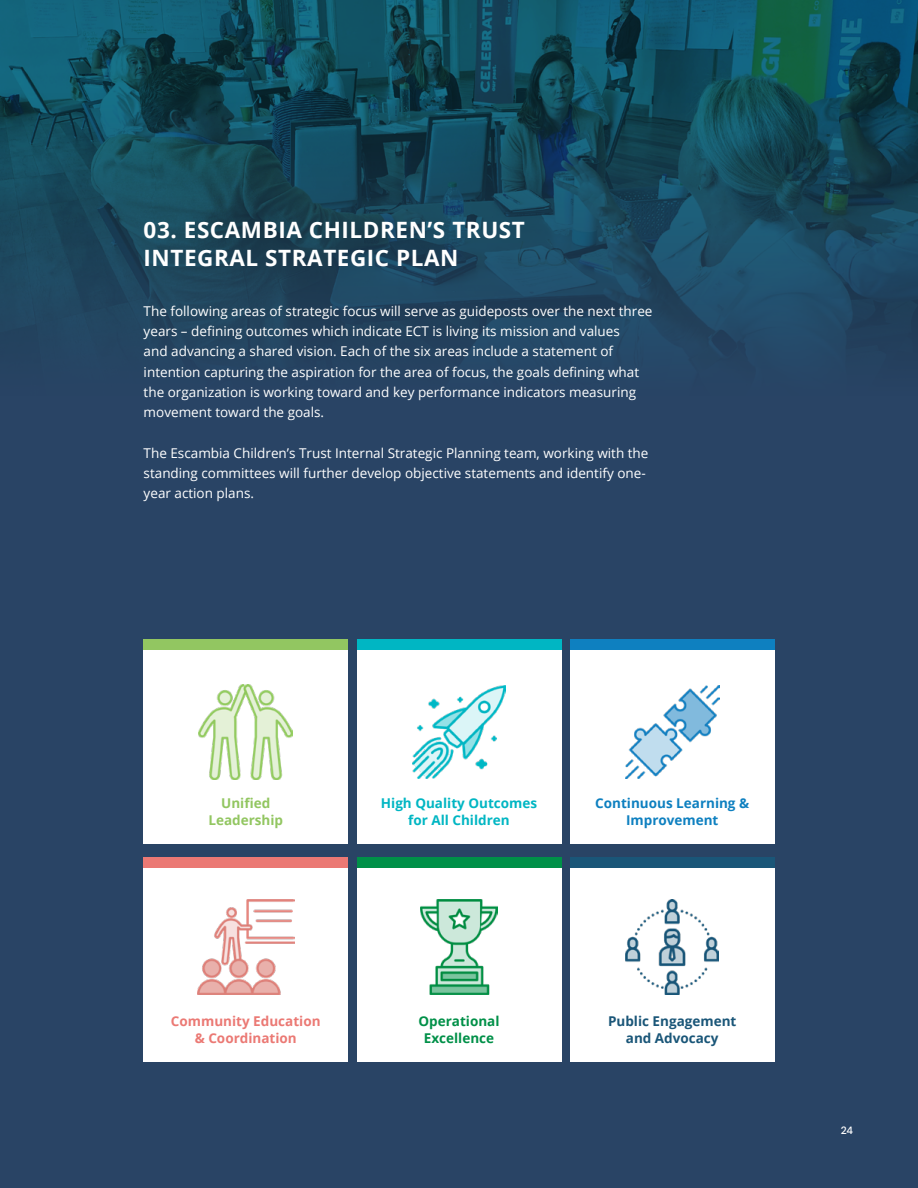
<style>
.page{position:relative;width:918px;height:1188px;background:#fff}
.page>*{position:absolute;margin:0;border:0;box-sizing:border-box;transform-origin:0 0}
.t1{font:700 22.5px/28.5px "Open Sans";letter-spacing:.025em;color:#fff}
.t2{font:13.5px/20.2px "Open Sans";color:#fff}
.t3{font:700 13.5px/16.5px "Open Sans";color:#00b6c3;text-align:center}
.t4{font:700 13.5px/16.5px "Open Sans";color:#eb7974;text-align:center}
.t5{font:700 13.5px/16.5px "Open Sans";color:#0e80c0;text-align:center}
.t6{font:700 13.5px/16.5px "Open Sans";color:#1a5678;text-align:center}
.t7{font:700 13.5px/16.5px "Open Sans";color:#009048;text-align:center}
.t8{font:700 13.5px/16.5px "Open Sans";color:#92c661;text-align:center}
.t9{font:500 10.5px "DM Sans";color:#fff}
</style>
<div class="page">
<svg style="left:0;top:0;width:918px;height:93px;background:#105262"></svg>
<svg style="left:0;top:93px;width:918px;height:390px;background:#1e455f"></svg>
<div style="left:0;top:483px;width:918px;height:705px;background:#294465"></div>
<div style="left:144px;top:639px;width:204px;height:205px;background:#fff"></div>
<div style="left:144px;top:858px;width:204px;height:204px;background:#fff"></div>
<div style="left:357px;top:639px;width:204px;height:205px;background:#fff"></div>
<div style="left:357px;top:858px;width:204px;height:204px;background:#fff"></div>
<div style="left:570px;top:639px;width:204px;height:205px;background:#fff"></div>
<div style="left:570px;top:858px;width:204px;height:204px;background:#fff"></div>
<div style="left:144px;top:639px;width:204px;height:11px;background:#92c661"></div>
<div style="left:144px;top:858px;width:204px;height:10px;background:#eb7974"></div>
<div style="left:357px;top:639px;width:204px;height:11px;background:#00b6c3"></div>
<div style="left:357px;top:858px;width:204px;height:10px;background:#009048"></div>
<div style="left:570px;top:639px;width:204px;height:11px;background:#0e80c0"></div>
<div style="left:570px;top:858px;width:204px;height:10px;background:#1a5678"></div>
<img style="left:197px;top:900px;width:97px;height:94px">
<img style="left:625px;top:685px;width:94px;height:94px">
<img style="left:413px;top:686px;width:92px;height:92px">
<img style="left:420px;top:900px;width:78px;height:94px">
<img style="left:626px;top:900px;width:93px;height:94px">
<img style="left:199px;top:685px;width:94px;height:94px">
<h1 class="t1" style="left:144px;top:215px;width:383px">03. ESCAMBIA CHILDREN’S TRUST<br>INTEGRAL STRATEGIC PLAN</h1>
<p class="t2" style="left:144px;top:301px;width:510px">The following areas of strategic focus will serve as guideposts over the next three years – defining outcomes which indicate ECT is living its mission and values<br>and advancing a shared vision. Each of the six areas include a statement of intention capturing the aspiration for the area of focus, the goals defining what the organization is working toward and key performance indicators measuring movement toward the goals.</p>
<p class="t2" style="left:144px;top:442px;width:506px">The Escambia Children’s Trust Internal Strategic Planning team, working with the standing committees will further develop objective statements and identify one&shy;year action plans.</p>
<p class="t8" style="left:208px;top:795px;width:76px">Unified<br>Leadership</p>
<p class="t3" style="left:381px;top:795px;width:158px">High Quality Outcomes for All Children</p>
<p class="t5" style="left:595px;top:795px;width:155px">Continuous Learning &amp;<br>Improvement</p>
<p class="t4" style="left:171px;top:1013px;width:151px">Community Education &amp; Coordination</p>
<p class="t7" style="left:418px;top:1013px;width:83px">Operational<br>Excellence</p>
<p class="t6" style="left:608px;top:1013px;width:130px">Public Engagement and Advocacy</p>
<p class="t9" style="left:841px;top:1123px;width:14px">24</p>
</div>
